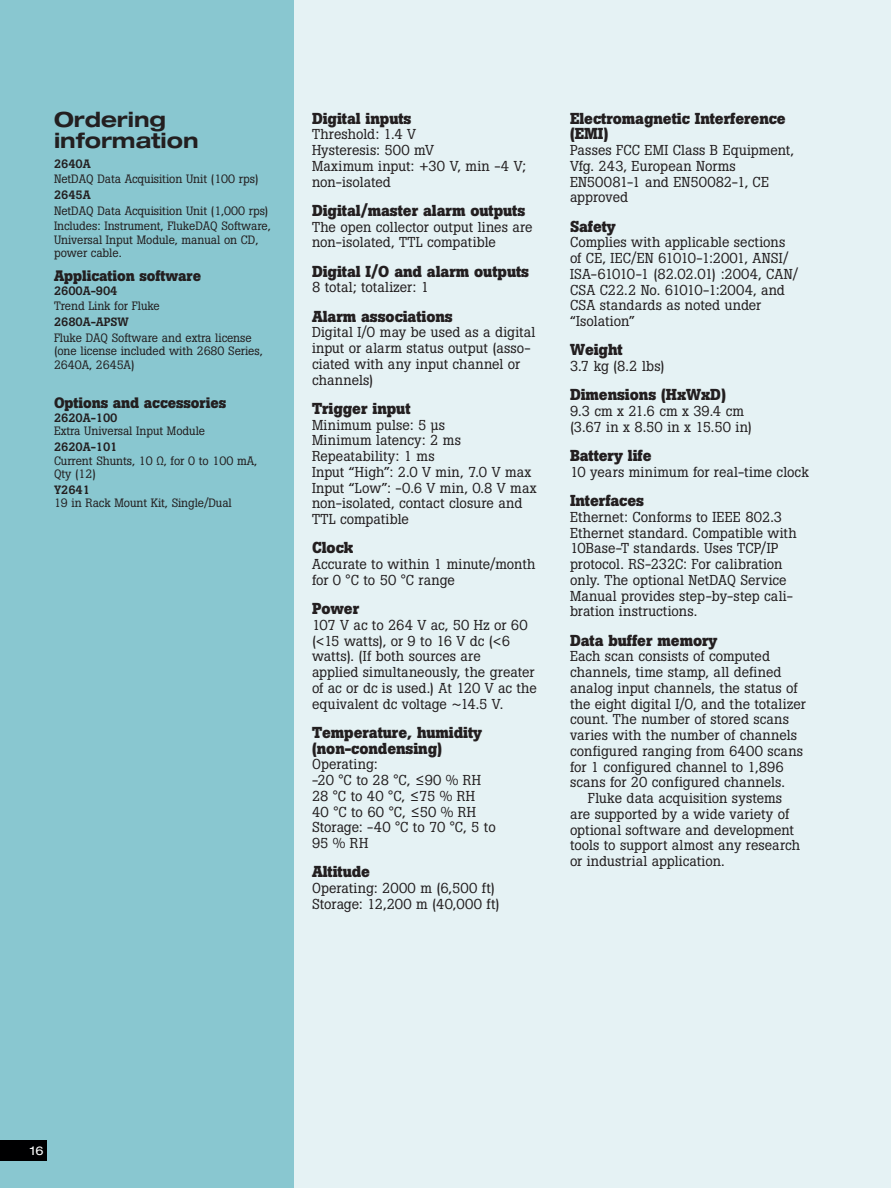
<style>
.page{position:relative;width:891px;height:1188px;background:#fff}
.page>*{position:absolute;margin:0;border:0;box-sizing:border-box;transform-origin:0 0}
.t1{font:700 expanded 21px/21px "Helvetica Neue LT Pro";color:#231f20}
.t2{font:700 15.75px/15.8px "Boton Pro";letter-spacing:-.005em;color:#231f20}
.t3{font:700 15px "Boton Pro";letter-spacing:-.005em;color:#231f20}
.t4{font:14.25px/15.8px "Boton Pro";letter-spacing:.005em;color:#231f20}
.t5{font:12px/13.5px "Boton Pro";letter-spacing:-.005em;color:#231f20}
.t6{font:500 12px "Boton Pro";letter-spacing:-.005em;color:#231f20}
.t7{font:expanded 12px "Helvetica Neue LT Pro";color:#fff}
</style>
<div class="page">
<div style="left:209px;top:0;width:682px;height:1188px;background:#e5f2f4"></div>
<div style="left:0;top:0;width:294px;height:1188px;background:#89c7d0"></div>
<div style="left:0;top:1141px;width:46px;height:20px;background:#000001"></div>
<h1 class="t1" style="left:54px;top:108px;width:146px">Ordering information</h1>
<p class="t6" style="left:54px;top:156px;width:38px">2640A</p>
<p class="t5" style="left:54px;top:173px;width:206px">NetDAQ Data Acquisition Unit (100 rps)</p>
<p class="t6" style="left:54px;top:187px;width:38px">2645A</p>
<p class="t5" style="left:54px;top:203px;width:218px;line-height:15.6px">NetDAQ Data Acquisition Unit (1,000 rps)<br>Includes: Instrument, FlukeDAQ Software,</p>
<p class="t5" style="left:54px;top:233px;width:206px">Universal Input Module, manual on CD, power cable.</p>
<p class="t3" style="left:54px;top:266px;width:149px">Application software</p>
<p class="t6" style="left:54px;top:283px;width:65px">2600A-904</p>
<p class="t5" style="left:54px;top:300px;width:107px">Trend Link for Fluke</p>
<p class="t6" style="left:54px;top:314px;width:76px">2680A-APSW</p>
<p class="t5" style="left:54px;top:331px;width:210px">Fluke DAQ Software and extra license (one license included with 2680 Series,<br>2640A, 2645A)</p>
<p class="t3" style="left:54px;top:393px;width:174px">Options and accessories</p>
<p class="t6" style="left:54px;top:410px;width:65px">2620A-100</p>
<p class="t5" style="left:54px;top:424px;width:153px">Extra Universal Input Module</p>
<p class="t6" style="left:54px;top:439px;width:65px">2620A-101</p>
<p class="t5" style="left:54px;top:454px;width:205px">Current Shunts, 10 Ω, for 0 to 100 mA,<br>Qty (12)</p>
<p class="t6" style="left:54px;top:482px;width:37px">Y2641</p>
<p class="t5" style="left:54px;top:496px;width:179px">19 in Rack Mount Kit, Single/Dual</p>
<p class="t2" style="left:312px;top:110px;width:101px">Digital inputs</p>
<p class="t4" style="left:312px;top:127px;width:215px">Threshold: 1.4 V<br>Hysteresis: 500 mV<br>Maximum input: +30 V, min -4 V; non-isolated</p>
<p class="t2" style="left:312px;top:202px;width:215px">Digital/master alarm outputs</p>
<p class="t4" style="left:312px;top:219px;width:222px">The open collector output lines are non-isolated, TTL compatible</p>
<p class="t2" style="left:312px;top:263px;width:219px">Digital I/O and alarm outputs</p>
<p class="t4" style="left:312px;top:280px;width:119px">8 total; totalizer: 1</p>
<p class="t2" style="left:312px;top:308px;width:142px">Alarm associations</p>
<p class="t4" style="left:312px;top:325px;width:225px">Digital I/O may be used as a digital input or alarm status output (asso&shy;ciated with any input channel or channels)</p>
<p class="t2" style="left:312px;top:400px;width:100px">Trigger input</p>
<p class="t4" style="left:312px;top:417px;width:226px">Minimum pulse: 5 μs<br>Minimum latency: 2 ms<br>Repeatability: 1 ms<br>Input “High”: 2.0 V min, 7.0 V max<br>Input “Low”: -0.6 V min, 0.8 V max non-isolated, contact closure and<br>TTL compatible</p>
<p class="t2" style="left:312px;top:540px;width:43px">Clock</p>
<p class="t4" style="left:312px;top:556px;width:225px">Accurate to within 1 minute/month for 0 °C to 50 °C range</p>
<p class="t2" style="left:312px;top:601px;width:49px">Power</p>
<p class="t4" style="left:312px;top:617px;width:226px">107 V ac to 264 V ac, 50 Hz or 60 (&lt;15 watts), or 9 to 16 V dc (&lt;6 watts). (If both sources are<br>applied simultaneously, the greater of ac or dc is used.) At 120 V ac the equivalent dc voltage ~14.5 V.</p>
<p class="t2" style="left:312px;top:724px;width:172px">Temperature, humidity (non-condensing)</p>
<p class="t4" style="left:312px;top:757px;width:185px">Operating:<br>-20 °C to 28 °C, ≤90 % RH<br>28 °C to 40 °C, ≤75 % RH<br>40 °C to 60 °C, ≤50 % RH<br>Storage: -40 °C to 70 °C, 5 to<br>95 % RH</p>
<p class="t2" style="left:312px;top:864px;width:60px">Altitude</p>
<p class="t4" style="left:312px;top:880px;width:189px">Operating: 2000 m (6,500 ft)<br>Storage: 12,200 m (40,000 ft)</p>
<p class="t2" style="left:570px;top:110px;width:217px">Electromagnetic Interference (EMI)</p>
<p class="t4" style="left:570px;top:142px;width:226px">Passes FCC EMI Class B Equipment,<br>Vfg. 243, European Norms<br>EN50081-1 and EN50082-1, CE approved</p>
<p class="t2" style="left:570px;top:218px;width:47px">Safety</p>
<p class="t4" style="left:570px;top:235px;width:230px">Complies with applicable sections of CE, IEC/EN 61010-1:2001, ANSI/<br>ISA-61010-1 (82.02.01) :2004, CAN/<br>CSA C22.2 No. 61010-1:2004, and<br>CSA standards as noted under “Isolation”</p>
<p class="t2" style="left:570px;top:342px;width:54px">Weight</p>
<p class="t4" style="left:570px;top:358px;width:96px">3.7 kg (8.2 lbs)</p>
<p class="t2" style="left:570px;top:387px;width:157px">Dimensions (HxWxD)</p>
<p class="t4" style="left:570px;top:403px;width:184px">9.3 cm x 21.6 cm x 39.4 cm (3.67 in x 8.50 in x 15.50 in)</p>
<p class="t2" style="left:570px;top:448px;width:83px">Battery life</p>
<p class="t4" style="left:570px;top:464px;width:240px">10 years minimum for real-time clock</p>
<p class="t2" style="left:570px;top:493px;width:76px">Interfaces</p>
<p class="t4" style="left:570px;top:509px;width:228px">Ethernet: Conforms to IEEE 802.3<br>Ethernet standard. Compatible with 10Base-T standards. Uses TCP/IP protocol. RS-232C: For calibration only. The optional NetDAQ Service Manual provides step-by-step cali&shy;bration instructions.</p>
<p class="t2" style="left:570px;top:632px;width:149px">Data buffer memory</p>
<p class="t4" style="left:570px;top:649px;width:202px">Each scan consists of computed</p>
<p class="t4" style="left:570px;top:664px;width:213px">channels, time stamp, all defined</p>
<p class="t4" style="left:570px;top:680px;width:229px">analog input channels, the status of</p>
<p class="t4" style="left:570px;top:696px;width:237px">the eight digital I/O, and the totalizer</p>
<p class="t4" style="left:570px;top:712px;width:221px">count. The number of stored scans</p>
<p class="t4" style="left:570px;top:727px;width:229px">varies with the number of channels</p>
<p class="t4" style="left:570px;top:743px;width:235px">configured ranging from 6400 scans</p>
<p class="t4" style="left:570px;top:759px;width:215px">for 1 configured channel to 1,896</p>
<p class="t4" style="left:570px;top:774px;width:217px">scans for 20 configured channels.</p>
<p class="t4" style="left:588px;top:790px;width:196px">Fluke data acquisition systems</p>
<p class="t4" style="left:570px;top:806px;width:221px">are supported by a wide variety of</p>
<p class="t4" style="left:570px;top:822px;width:226px">optional software and development</p>
<p class="t4" style="left:570px;top:837px;width:232px">tools to support almost any research</p>
<p class="t4" style="left:570px;top:853px;width:156px">or industrial application.</p>
<p class="t7" style="left:30px;top:1143px;width:15px">16</p>
</div>
